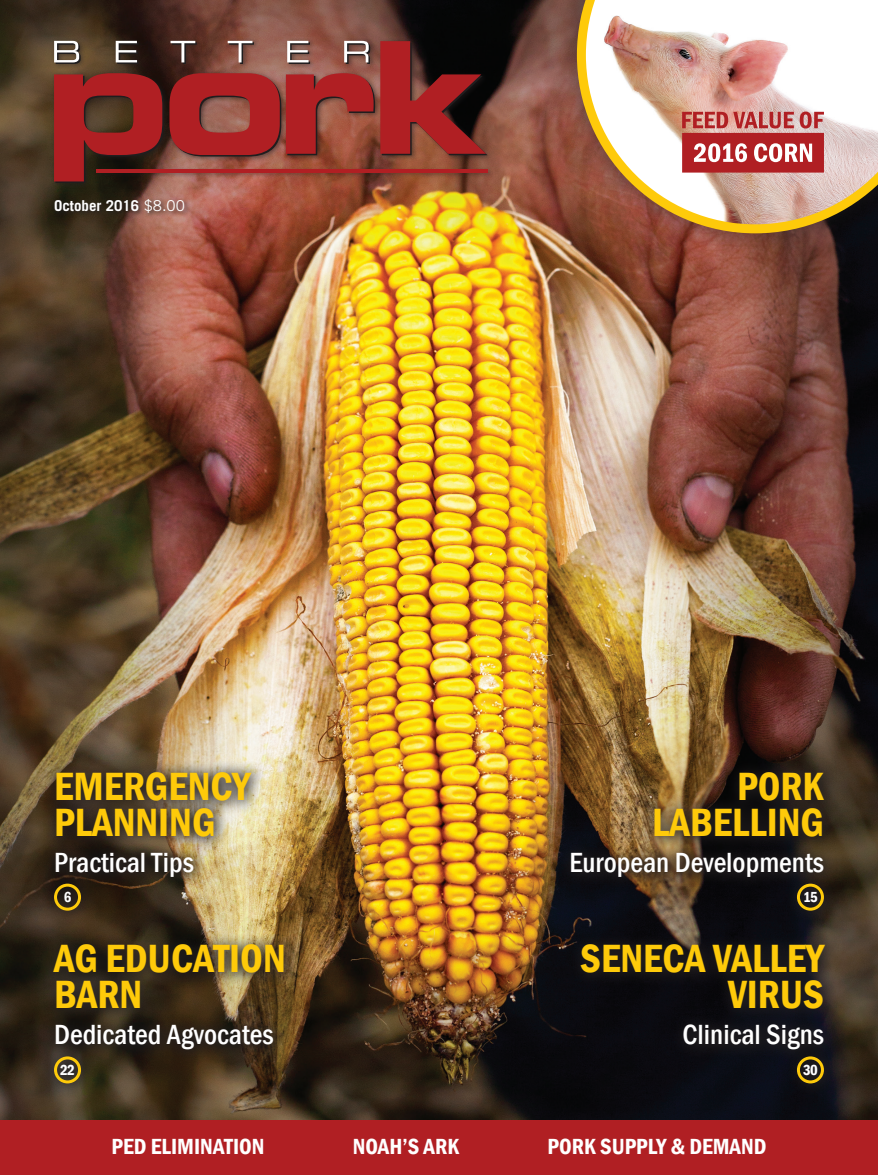
<style>
.page{position:relative;width:878px;height:1175px;background:#fff}
.page>*{position:absolute;margin:0;border:0;box-sizing:border-box;transform-origin:0 0}
.t1{font:600 condensed 40.5px/36px "Franklin Gothic";color:#feca0a;text-align:right}
.t2{font:500 condensed 28.5px "Franklin Gothic";color:#fff}
.t3{font:600 condensed 22.5px "Franklin Gothic";color:#fff}
.t4{font:700 15px "Trade Gothic LT Std";color:#fff}
.t5{font:600 condensed 15px "Franklin Gothic";color:#fff}
.s1{font-weight:400}
</style>
<div class="page">
<img style="left:0;top:0;width:878px;height:1120px">
<div style="left:0;top:1120px;width:878px;height:54px;background:#b01f23"></div>
<div style="left:558px;top:759px;width:281px;height:133px;background:#231f20;opacity:.9"></div>
<div style="left:569px;top:932px;width:271px;height:133px;background:#231f20;opacity:.9"></div>
<div style="left:784px;top:1043px;width:55px;height:56px;background:#231f20;opacity:.9"></div>
<div style="left:796px;top:1056px;width:28px;height:27px;border:3px solid #feca0a;border-radius:50%"></div>
<div style="left:784px;top:871px;width:55px;height:55px;background:#231f20;opacity:.9"></div>
<div style="left:796px;top:883px;width:28px;height:27px;border:3px solid #feca0a;border-radius:50%"></div>
<div style="left:51px;top:38px;width:442px;height:151px;background:#231f20;opacity:.5"></div>
<svg style="left:54px;top:41px;width:433px;height:142px;background:#87352f"></svg>
<hr style="left:96px;top:169px;width:391px;height:3px;background:#b01f23">
<div style="left:52px;top:196px;width:138px;height:22px;background:#231f20;opacity:.9"></div>
<div style="left:554px;top:0;width:324px;height:256px;background:#231f20;opacity:.6"></div>
<img style="left:577px;top:0;width:301px;height:233px">
<svg style="left:682px;top:111px;width:142px;height:62px;background:#c46060"></svg>
<div style="left:42px;top:759px;width:225px;height:133px;background:#231f20;opacity:.9"></div>
<div style="left:41px;top:871px;width:56px;height:55px;background:#231f20;opacity:.9"></div>
<div style="left:54px;top:883px;width:27px;height:27px;border:3px solid #feca0a;border-radius:50%"></div>
<div style="left:41px;top:932px;width:258px;height:133px;background:#231f20;opacity:.9"></div>
<div style="left:41px;top:1043px;width:56px;height:56px;background:#231f20;opacity:.9"></div>
<div style="left:54px;top:1056px;width:27px;height:27px;border:3px solid #feca0a;border-radius:50%"></div>
<p class="t4" style="left:54px;top:196px;width:132px">October 2016 <span class="s1">$8.00</span></p>
<h1 class="t1" style="left:54px;top:767px;width:198px;text-align:left">EMERGENCY<br>PLANNING</h1>
<p class="t2" style="left:54px;top:843px;width:141px">Practical Tips</p>
<p class="t5" style="left:64px;top:887px;width:9px">6</p>
<h1 class="t1" style="left:54px;top:940px;width:233px;text-align:left">AG EDUCATION<br>BARN</h1>
<p class="t2" style="left:54px;top:1016px;width:221px">Dedicated Agvocates</p>
<p class="t5" style="left:60px;top:1060px;width:16px">22</p>
<h1 class="t1" style="left:652px;top:767px;width:173px">PORK<br>LABELLING</h1>
<p class="t2" style="left:569px;top:843px;width:256px">European Developments</p>
<p class="t5" style="left:803px;top:887px;width:16px">15</p>
<h1 class="t1" style="left:580px;top:940px;width:245px">SENECA VALLEY<br>VIRUS</h1>
<p class="t2" style="left:682px;top:1016px;width:143px">Clinical Signs</p>
<p class="t5" style="left:803px;top:1060px;width:16px">30</p>
<p class="t3" style="left:112px;top:1131px;width:154px">PED ELIMINATION</p>
<p class="t3" style="left:353px;top:1131px;width:108px">NOAH’S ARK</p>
<p class="t3" style="left:547px;top:1131px;width:220px">PORK SUPPLY &amp; DEMAND</p>
</div>
